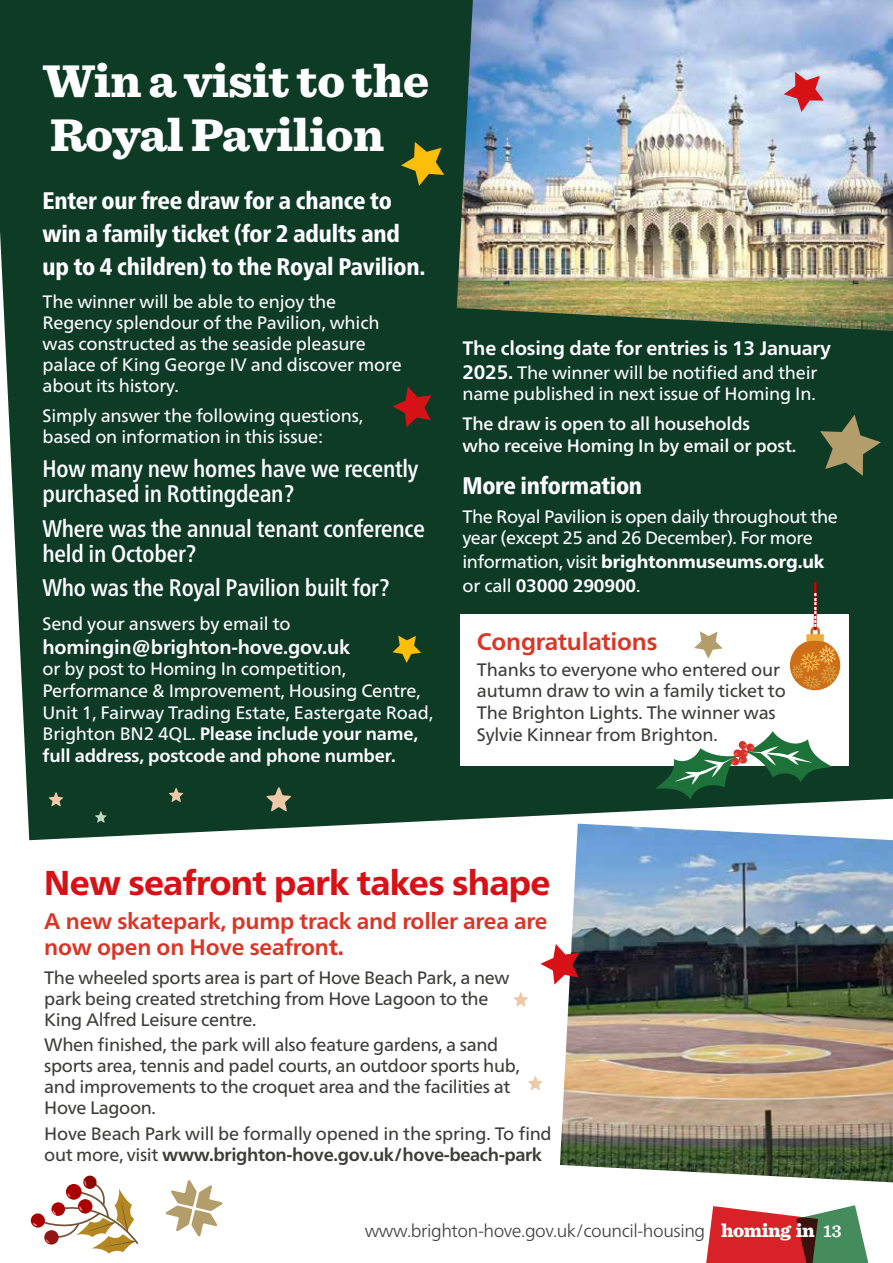
<style>
.page{position:relative;width:893px;height:1263px;background:#fff}
.page>*{position:absolute;margin:0;border:0;box-sizing:border-box;transform-origin:0 0}
.t1{font:900 48px/54px "Sentinel";letter-spacing:-.01em;color:#fff}
._2nd_Heading_24_24_F_Hv_2nd_col{font:800 34.5px "Frutiger Neue LT Pro";letter-spacing:-.02em;color:#d61217}
.Main_text_white_12_14_5{font:500 condensed 24px/25.5px "Frutiger Neue LT Pro";letter-spacing:-.01em;color:#fff}
.Main_text_white_12_14_5-2{font:800 condensed 24px/33px "Frutiger Neue LT Pro";letter-spacing:-.01em;color:#fff}
.Sub_head_17_19_green{font:700 24px "Frutiger Neue LT Pro";letter-spacing:-.01em;color:#da3525}
.Intro_15_19_bold_col3{font:700 22.5px/25.5px "Frutiger Neue LT Pro";letter-spacing:-.01em;color:#da3525}
.Main_text_white_12_14_5-3{font:700 19.5px "Frutiger Neue LT Pro";letter-spacing:-.01em;color:#fff}
.Main_text_white_12_14_5-4{font:18px/21px "Frutiger Neue LT Pro";letter-spacing:-.01em;color:#fff}
.Main_text_12_14_5_light_black{font:18px/21px "Frutiger Neue LT Pro";letter-spacing:-.02em;color:#3c3c3b}
.Main_text_white_12_14_5-5{font:500 18px/21.6px "Frutiger Neue LT Pro";letter-spacing:-.01em;color:#fff}
.t2{font:300 18px "Frutiger Neue LT Pro";letter-spacing:-.025em;color:#3c3c3b}
.s1{font-weight:700}
.s2{font-weight:700;font-size:19.5px}
.s3{font-weight:800}
.s4{font-family:"Sentinel";font-weight:900;font-size:19.5px;color:#fff}
.s5{font-family:"Sentinel";font-weight:600;color:#fff}
</style>
<div class="page">
<svg style="left:706px;top:1205px;width:163px;height:58px"></svg>
<div style="left:31px;top:1213px;width:14px;height:14px;background:#ab0000;border-radius:50%"></div>
<svg style="left:83px;top:1175px;width:14px;height:14px"></svg>
<svg style="left:33px;top:1180px;width:105px;height:74px"></svg>
<svg style="left:166px;top:1180px;width:56px;height:56px"></svg>
<div style="left:0;top:0;width:893px;height:840px;background:#0e3b26"></div>
<img style="left:560px;top:824px;width:333px;height:358px">
<svg style="left:49px;top:792px;width:14px;height:15px"></svg>
<svg style="left:169px;top:788px;width:14px;height:14px"></svg>
<svg style="left:266px;top:787px;width:25px;height:25px"></svg>
<svg style="left:513px;top:992px;width:15px;height:15px"></svg>
<svg style="left:528px;top:1076px;width:15px;height:14px"></svg>
<svg style="left:95px;top:811px;width:12px;height:12px"></svg>
<div style="left:460px;top:614px;width:389px;height:152px;background:#fff"></div>
<svg style="left:790px;top:582px;width:50px;height:108px"></svg>
<img style="left:457px;top:0;width:436px;height:331px">
<svg style="left:401px;top:142px;width:43px;height:44px;background:#71721a"></svg>
<svg style="left:820px;top:415px;width:61px;height:61px;background:#526342"></svg>
<svg style="left:784px;top:72px;width:40px;height:40px;background:#cd8493"></svg>
<svg style="left:392px;top:387px;width:40px;height:40px;background:#61291f"></svg>
<svg style="left:694px;top:631px;width:29px;height:28px"></svg>
<svg style="left:392px;top:635px;width:29px;height:28px"></svg>
<svg style="left:540px;top:944px;width:39px;height:40px"></svg>
<svg style="left:655px;top:731px;width:177px;height:68px"></svg>
<p class="t1" style="left:43px;top:52px;width:388px">Win a visit to the<br>Royal Pavilion</p>
<p class="Main_text_white_12_14_5-2" style="left:43px;top:184px;width:384px">Enter our free draw for a chance to win a family ticket (for 2 adults and up to 4 children) to the Royal Pavilion.</p>
<p class="Main_text_white_12_14_5-4" style="left:43px;top:291px;width:361px">The winner will be able to enjoy the Regency splendour of the Pavilion, which was constructed as the seaside pleasure palace of King George IV and discover more about its history.</p>
<p class="Main_text_white_12_14_5-4" style="left:43px;top:405px;width:322px">Simply answer the following questions, based on information in this issue:</p>
<p class="Main_text_white_12_14_5" style="left:43px;top:456px;width:378px">How many new homes have we recently purchased in Rottingdean?</p>
<p class="Main_text_white_12_14_5" style="left:43px;top:515px;width:384px">Where was the annual tenant conference held in October?</p>
<p class="Main_text_white_12_14_5" style="left:43px;top:575px;width:348px">Who was the Royal Pavilion built for?</p>
<p class="Main_text_white_12_14_5-4" style="left:43px;top:613px;width:250px">Send your answers by email to</p>
<p class="Main_text_white_12_14_5-3" style="left:43px;top:635px;width:309px">homingin@brighton-hove.gov.uk</p>
<p class="Main_text_white_12_14_5-4" style="left:43px;top:658px;width:392px;line-height:21.6px">or by post to Homing In competition, Performance &amp; Improvement, Housing Centre, Unit 1, Fairway Trading Estate, Eastergate Road, Brighton BN2 4QL. <span class="s1">Please include your name, full address, postcode and phone number.</span></p>
<p class="Main_text_white_12_14_5-3" style="left:462px;top:337px;width:370px">The closing date for entries is 13 January</p>
<p class="Main_text_white_12_14_5-4" style="left:462px;top:361px;width:357px;line-height:21.6px"><span class="s2">2025.</span> The winner will be notified and their name published in next issue of Homing In.</p>
<p class="Main_text_white_12_14_5-5" style="left:462px;top:413px;width:335px">The draw is open to all households<br>who receive Homing In by email or post.</p>
<p class="Main_text_white_12_14_5-2" style="left:462px;top:468px;width:181px">More information</p>
<p class="Main_text_white_12_14_5-4" style="left:462px;top:506px;width:377px">The Royal Pavilion is open daily throughout the year (except 25 and 26 December). For more</p>
<p class="Main_text_white_12_14_5-4" style="left:462px;top:549px;width:364px;line-height:24px">information, visit <span class="s3">brightonmuseums.org.uk </span>or call <span class="s1">03000 290900</span>.</p>
<p class="Sub_head_17_19_green" style="left:477px;top:627px;width:182px">Congratulations</p>
<p class="Main_text_12_14_5_light_black" style="left:477px;top:658px;width:310px;line-height:21.6px">Thanks to everyone who entered our autumn draw to win a family ticket to The Brighton Lights. The winner was Sylvie Kinnear from Brighton.</p>
<h4 class="_2nd_Heading_24_24_F_Hv_2nd_col" style="left:44px;top:862px;width:508px">New seafront park takes shape</h4>
<h4 class="Intro_15_19_bold_col3" style="left:44px;top:908px;width:505px">A new skatepark, pump track and roller area are now open on Hove seafron<span class="s3">t.</span></h4>
<p class="Main_text_12_14_5_light_black" style="left:44px;top:967px;width:467px">The wheeled sports area is part of Hove Beach Park, a new park being created stretching from Hove Lagoon to the<br>King Alfred Leisure centre.</p>
<p class="Main_text_12_14_5_light_black" style="left:44px;top:1034px;width:477px">When finished, the park will also feature gardens, a sand sports area, tennis and padel courts, an outdoor sports hub, and improvements to the croquet area and the facilities at Hove Lagoon.</p>
<p class="Main_text_12_14_5_light_black" style="left:44px;top:1122px;width:509px">Hove Beach Park will be formally opened in the spring. To find out more, visit <span class="s1">www.brighton-hove.gov.uk/hove-beach-park</span></p>
<p class="t2" style="left:365px;top:1219px;width:479px">www.brighton-hove.gov.uk/council-housing <span class="s4">homing in</span> <span class="s5">13</span></p>
</div>
